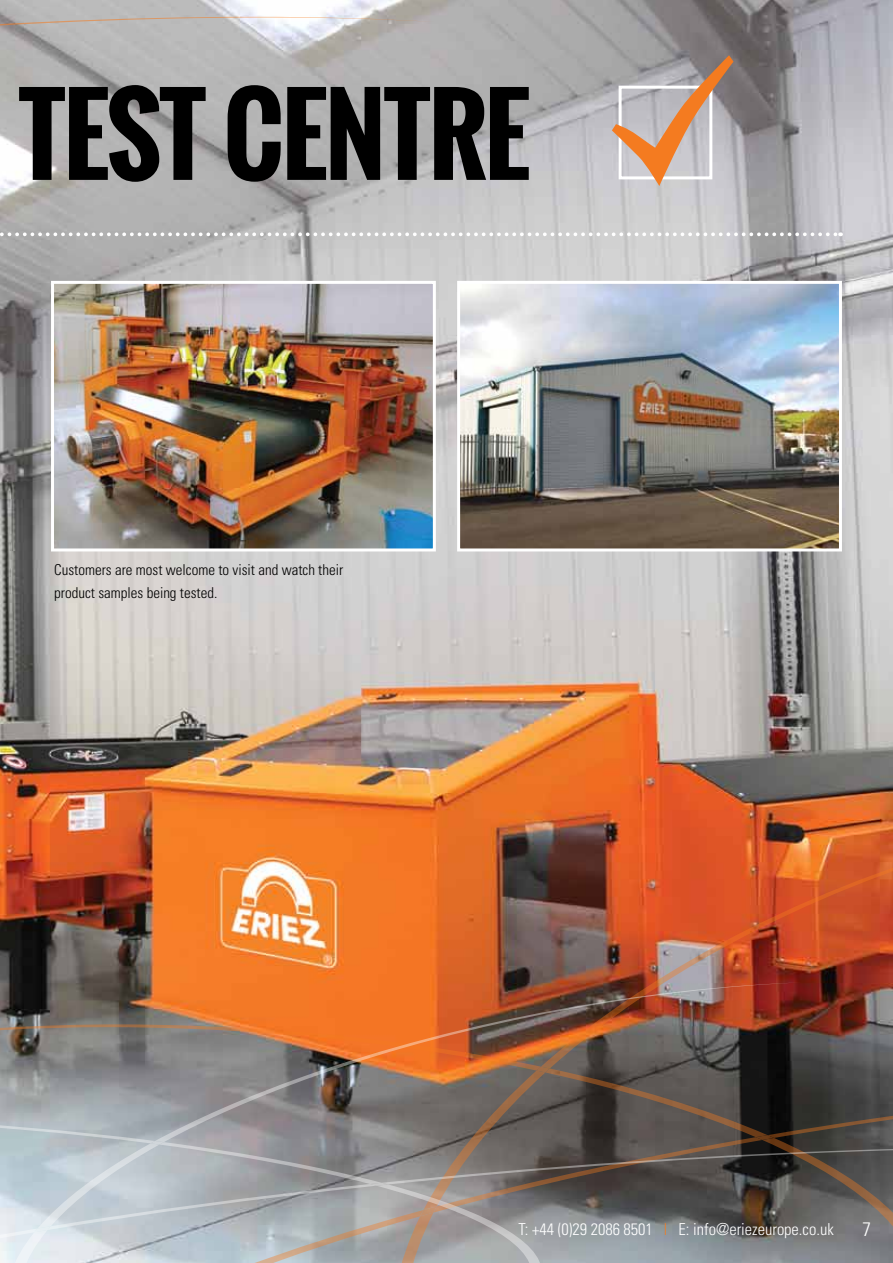
<style>
.page{position:relative;width:893px;height:1263px;background:#fff}
.page>*{position:absolute;margin:0;border:0;box-sizing:border-box;transform-origin:0 0}
.t1{font:300 condensed 19.5px "Univers";color:#fff}
.t2{font:300 condensed 16.5px "Univers";color:#fff}
.t3{font:300 condensed 15px/22.5px "Univers";color:#000}
.s1{color:#f47b20}
</style>
<div class="page">
<img style="left:0;top:0;width:893px;height:982px">
<img style="left:373px;top:806px;width:520px;height:218px">
<svg style="left:805px;top:1024px;width:88px;height:123px;background:#4e4947"></svg>
<svg style="left:805px;top:1147px;width:88px;height:116px;background:#6a6664"></svg>
<img style="left:0;top:982px;width:805px;height:281px">
<svg style="left:0;top:1115px;width:551px;height:148px;background:#a6a9ab"></svg>
<svg style="left:370px;top:1183px;width:18px;height:3px"></svg>
<svg style="left:151px;top:1141px;width:13px;height:3px"></svg>
<svg style="left:0;top:242px;width:436px;height:18px;background:#b8b8b8"></svg>
<img style="left:55px;top:285px;width:377px;height:262px">
<div style="left:51px;top:281px;width:385px;height:270px;border:3px solid #fff"></div>
<img style="left:461px;top:285px;width:377px;height:262px">
<div style="left:457px;top:281px;width:385px;height:270px;border:3px solid #fff"></div>
<svg style="left:0;top:0;width:841px;height:242px;background:#9c9a9a"></svg>
<p class="t3" style="left:54px;top:558px;width:291px">Customers are most welcome to visit and watch their product samples being tested.</p>
<p class="t2" style="left:519px;top:1220px;width:317px">T: +44 (0)29 2086 8501 <span class="s1">|</span> E: info@eriezeurope.co.uk</p>
<h1 class="t1" style="left:862px;top:1217px;width:10px">7</h1>
</div>
